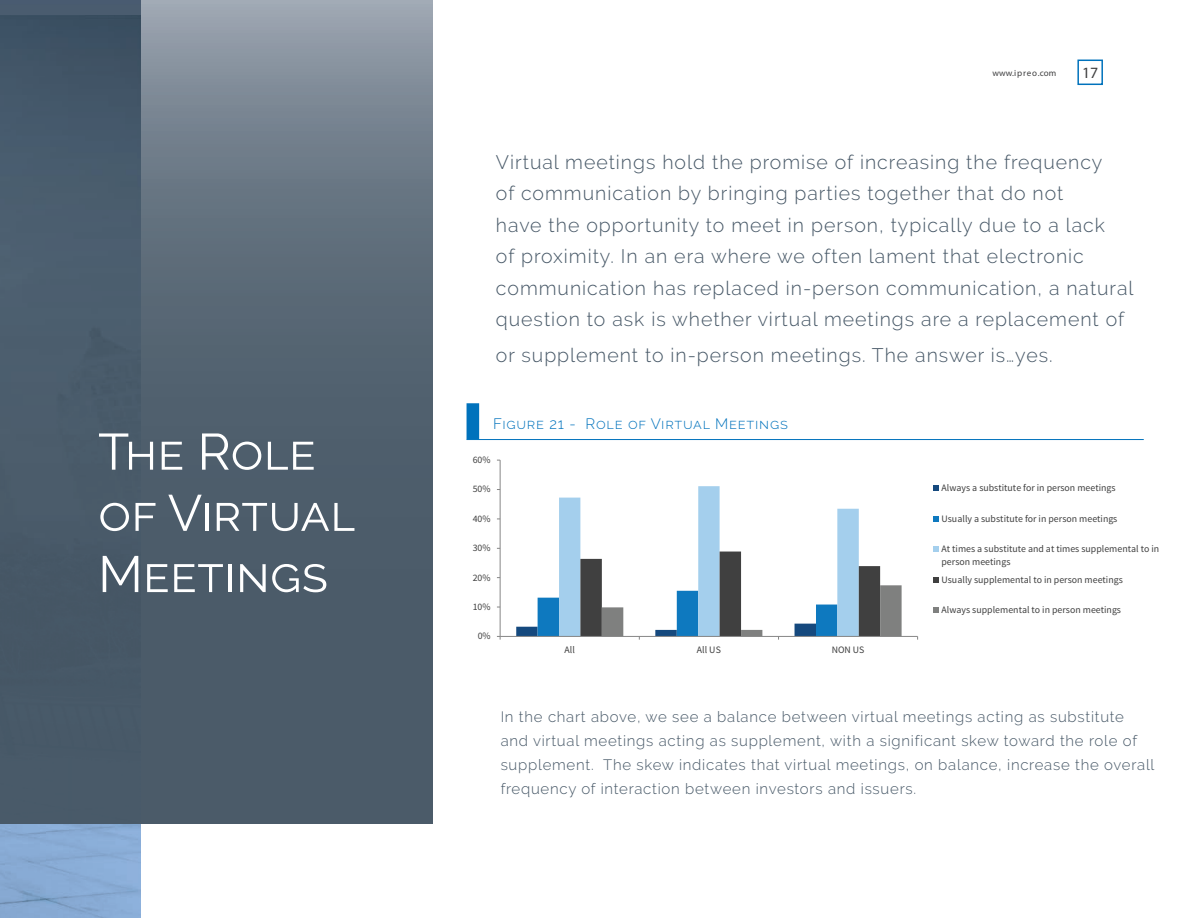
<style>
.page{position:relative;width:1188px;height:918px;background:#fff}
.page>*{position:absolute;margin:0;border:0;box-sizing:border-box;transform-origin:0 0}
.t1{font:51px/61.2px "Raleway";color:#fff}
.t2{font:300 19.5px/31.5px "Raleway";letter-spacing:.05em;color:#465766}
.t3{font:15.75px "Myriad Pro";color:#3e3e3f}
.t4{font:300 15px/24px "Raleway";letter-spacing:.05em;color:#465766}
.t5{font:300 15px "Raleway";letter-spacing:.05em;color:#0072bc}
.t6{font:9.9px/12.5px "Source Sans Pro";color:#3f3f3f}
.t7{font:9px "Myriad Pro";letter-spacing:.05em;color:#3e3e3f}
</style>
<div class="page">
<div style="left:1077px;top:60px;width:26px;height:25px;border:2px solid #0072bc"></div>
<svg style="left:559px;top:486px;width:300px;height:66px"></svg>
<hr style="left:500px;top:460px;width:1px;height:176px;background:#868686">
<hr style="left:500px;top:636px;width:418px;height:1px;background:#868686">
<svg style="left:516px;top:552px;width:386px;height:88px"></svg>
<svg style="left:933px;top:485px;width:6px;height:6px"></svg>
<svg style="left:933px;top:516px;width:6px;height:6px"></svg>
<svg style="left:933px;top:546px;width:6px;height:6px"></svg>
<svg style="left:933px;top:577px;width:6px;height:5px"></svg>
<svg style="left:933px;top:608px;width:6px;height:5px"></svg>
<div style="left:467px;top:403px;width:12px;height:36px;background:#0072bc"></div>
<hr style="left:467px;top:439px;width:677px;height:1px;background:#0072bc">
<img style="left:0;top:824px;width:47px;height:94px">
<img style="left:47px;top:824px;width:93px;height:94px">
<svg style="left:141px;top:0;width:291px;height:824px;background:#5b6a78"></svg>
<hr style="left:140px;top:0;width:1px;height:824px;background:#485a69">
<div style="left:0;top:0;width:140px;height:824px;background:#495a69"></div>
<h1 class="t1" style="left:98px;top:421px;width:259px">The Role of Virtual<br>Meetings</h1>
<p class="t7" style="left:992px;top:68px;width:65px">www.ipreo.com</p>
<p class="t3" style="left:1082px;top:63px;width:18px">17</p>
<p class="t2" style="left:496px;top:146px;width:639px">Virtual meetings hold the promise of increasing the frequency<br>of communication by bringing parties together that do not<br>have the opportunity to meet in person, typically due to a lack<br>of proximity. In an era where we often lament that electronic communication has replaced in-person communication, a natural question to ask is whether virtual meetings are a replacement of</p>
<p class="t2" style="left:496px;top:340px;width:558px">or supplement to in-person meetings. The answer is…yes.</p>
<p class="t5" style="left:493px;top:415px;width:296px">Figure 21 - Role of Virtual Meetings</p>
<p class="t6" style="left:473px;top:454px;width:19px">60%</p>
<p class="t6" style="left:473px;top:483px;width:19px">50%</p>
<p class="t6" style="left:473px;top:512px;width:19px">40%</p>
<p class="t6" style="left:473px;top:542px;width:19px">30%</p>
<p class="t6" style="left:473px;top:571px;width:19px">20%</p>
<p class="t6" style="left:473px;top:601px;width:19px">10%</p>
<p class="t6" style="left:478px;top:630px;width:14px">0%</p>
<p class="t6" style="left:565px;top:643px;width:12px">All</p>
<p class="t6" style="left:697px;top:643px;width:25px">All US</p>
<p class="t6" style="left:832px;top:643px;width:34px">NON US</p>
<p class="t6" style="left:942px;top:482px;width:176px">Always a substitute for in person meetings</p>
<p class="t6" style="left:942px;top:512px;width:177px">Usually a substitute for in person meetings</p>
<p class="t6" style="left:942px;top:543px;width:219px">At times a substitute and at times supplemental to in person meetings</p>
<p class="t6" style="left:942px;top:573px;width:183px">Usually supplemental to in person meetings</p>
<p class="t6" style="left:942px;top:604px;width:181px">Always supplemental to in person meetings</p>
<p class="t4" style="left:501px;top:705px;width:655px">In the chart above, we see a balance between virtual meetings acting as substitute and virtual meetings acting as supplement, with a significant skew toward the role of supplement. The skew indicates that virtual meetings, on balance, increase the overall frequency of interaction between investors and issuers.</p>
</div>
